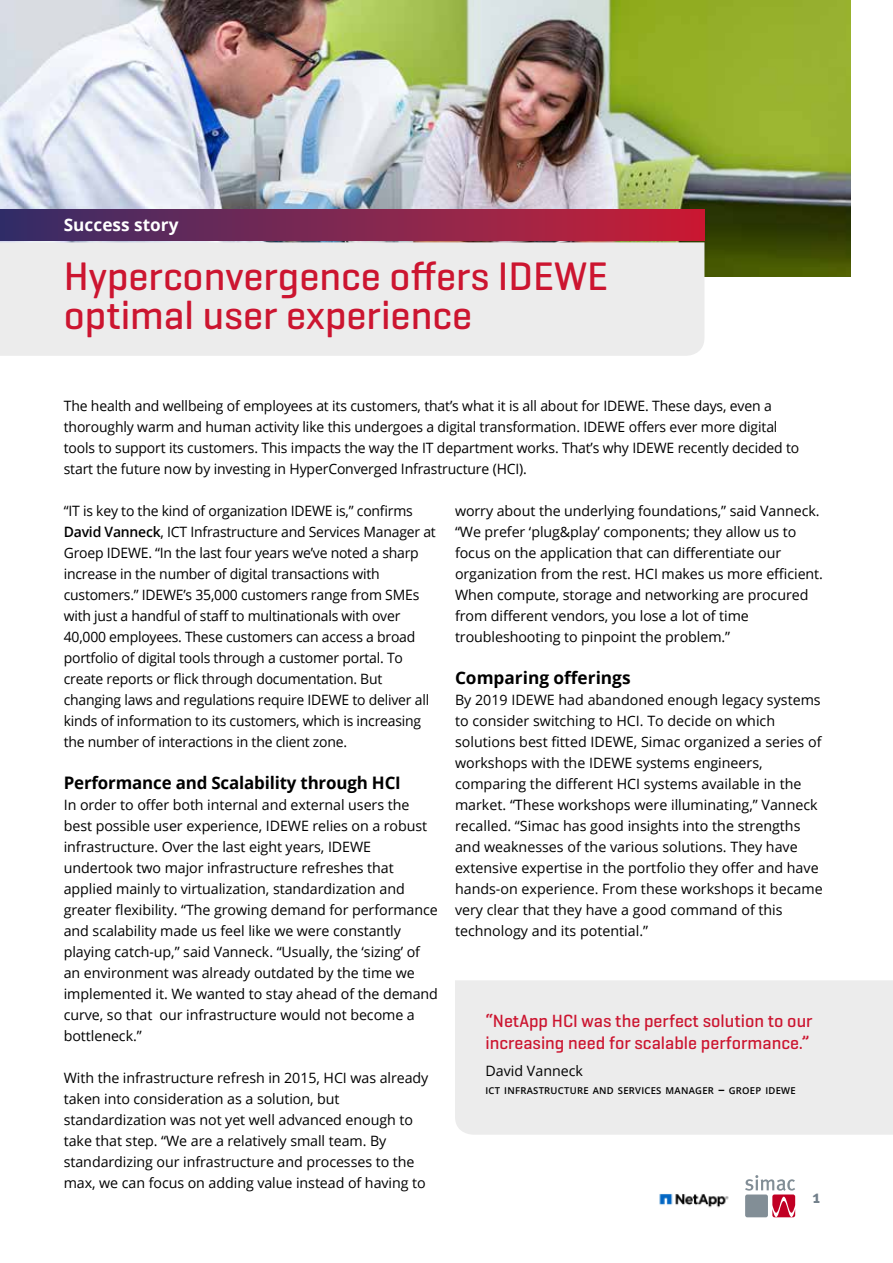
<style>
.page{position:relative;width:893px;height:1263px;background:#fff}
.page>*{position:absolute;margin:0;border:0;box-sizing:border-box;transform-origin:0 0}
.t1{font:500 40.5px/39px "Geogrotesque";color:#cc1530}
.t2{font:500 18px/22.5px "Geogrotesque";color:#cc1530}
.t3{font:700 18px "Meta";color:#72808b}
.t4{font:700 17.25px "Open Sans";letter-spacing:-.01em;color:#000}
.t5{font:700 17.25px "Open Sans";color:#fff}
.t6{font:14.25px/21px "Open Sans";letter-spacing:-.005em;color:#000}
.t7{font:600 9.45px "Open Sans";letter-spacing:.03em;color:#000}
.s1{font-weight:600}
.s2{font-size:13.5px}
</style>
<div class="page">
<img style="left:0;top:0;width:850px;height:276px">
<div style="left:0;top:210px;width:704px;height:31px;background:linear-gradient(to right,#372e69,#cb1e36)"></div>
<div style="left:0;top:242px;width:704px;height:114px;background:#ececec"></div>
<div style="left:455px;top:980px;width:438px;height:155px;background:#ececec"></div>
<svg style="left:745px;top:1175px;width:50px;height:42px"></svg>
<img style="left:659px;top:1194px;width:70px;height:14px">
<p class="t5" style="left:64px;top:213px;width:116px">Success story</p>
<h1 class="t1" style="left:64px;top:256px;width:546px">Hyperconvergence offers IDEWE optimal user experience</h1>
<p class="t6" style="left:64px;top:395px;width:737px">The health and wellbeing of employees at its customers, that’s what it is all about for IDEWE. These days, even a thoroughly warm and human activity like this undergoes a digital transformation. IDEWE offers ever more digital tools to support its customers. This impacts the way the IT department works. That’s why IDEWE recently decided to start the future now by investing in HyperConverged Infrastructure (HCI).</p>
<p class="t6" style="left:64px;top:500px;width:373px">“IT is key to the kind of organization IDEWE is,” confirms <span class="s1">David Vanneck</span>, ICT Infrastructure and Services Manager at Groep IDEWE. “In the last four years we’ve noted a sharp increase in the number of digital transactions with customers.” IDEWE’s 35,000 customers range from SMEs with just a handful of staff to multinationals with over 40,000 employees. These customers can access a broad portfolio of digital tools through a customer portal. To create reports or flick through documentation. But changing laws and regulations require IDEWE to deliver all kinds of information to its customers, which is increasing the number of interactions in the client zone.</p>
<p class="t4" style="left:64px;top:771px;width:339px">Performance and Scalability through HCI</p>
<p class="t6" style="left:64px;top:794px;width:376px">In order to offer both internal and external users the best possible user experience, IDEWE relies on a robust infrastructure. Over the last eight years, IDEWE undertook two major infrastructure refreshes that applied mainly to virtualization, standardization and greater flexibility. “The growing demand for performance and scalability made us feel like we were constantly playing catch-up,” said Vanneck. “Usually, the ‘sizing’ of an environment was already outdated by the time we implemented it. We wanted to stay ahead of the demand curve, so that our infrastructure would not become a bottleneck.”</p>
<p class="t6" style="left:64px;top:1067px;width:366px">With the infrastructure refresh in 2015, HCI was already taken into consideration as a solution, but standardization was not yet well advanced enough to take that step. “We are a relatively small team. By standardizing our infrastructure and processes to the max, we can focus on adding value instead of having to</p>
<p class="t6" style="left:455px;top:500px;width:370px">worry about the underlying foundations,” said Vanneck. “We prefer ‘plug&amp;play’ components; they allow us to focus on the application that can differentiate our organization from the rest. HCI makes us more efficient.<br>When compute, storage and networking are procured from different vendors, you lose a lot of time troubleshooting to pinpoint the problem.”</p>
<p class="t4" style="left:455px;top:666px;width:177px">Comparing offerings</p>
<p class="t6" style="left:455px;top:689px;width:369px">By 2019 IDEWE had abandoned enough legacy systems to consider switching to HCI. To decide on which solutions best fitted IDEWE, Simac organized a series of workshops with the IDEWE systems engineers, comparing the different HCI systems available in the market. “These workshops were illuminating,” Vanneck recalled. “Simac has good insights into the strengths and weaknesses of the various solutions. They have extensive expertise in the portfolio they offer and have hands-on experience. From these workshops it became very clear that they have a good command of this technology and its potential.”</p>
<p class="t2" style="left:485px;top:1009px;width:329px">“NetApp HCI was the perfect solution to our increasing need for scalable performance.”</p>
<p class="t6" style="left:485px;top:1060px;width:99px">David Vanneck</p>
<p class="t7" style="left:485px;top:1084px;width:312px">ICT INFRASTRUCTURE AND SERVICES MANAGER <span class="s2">–</span> GROEP IDEWE</p>
<p class="t3" style="left:812px;top:1186px;width:10px">1</p>
</div>
